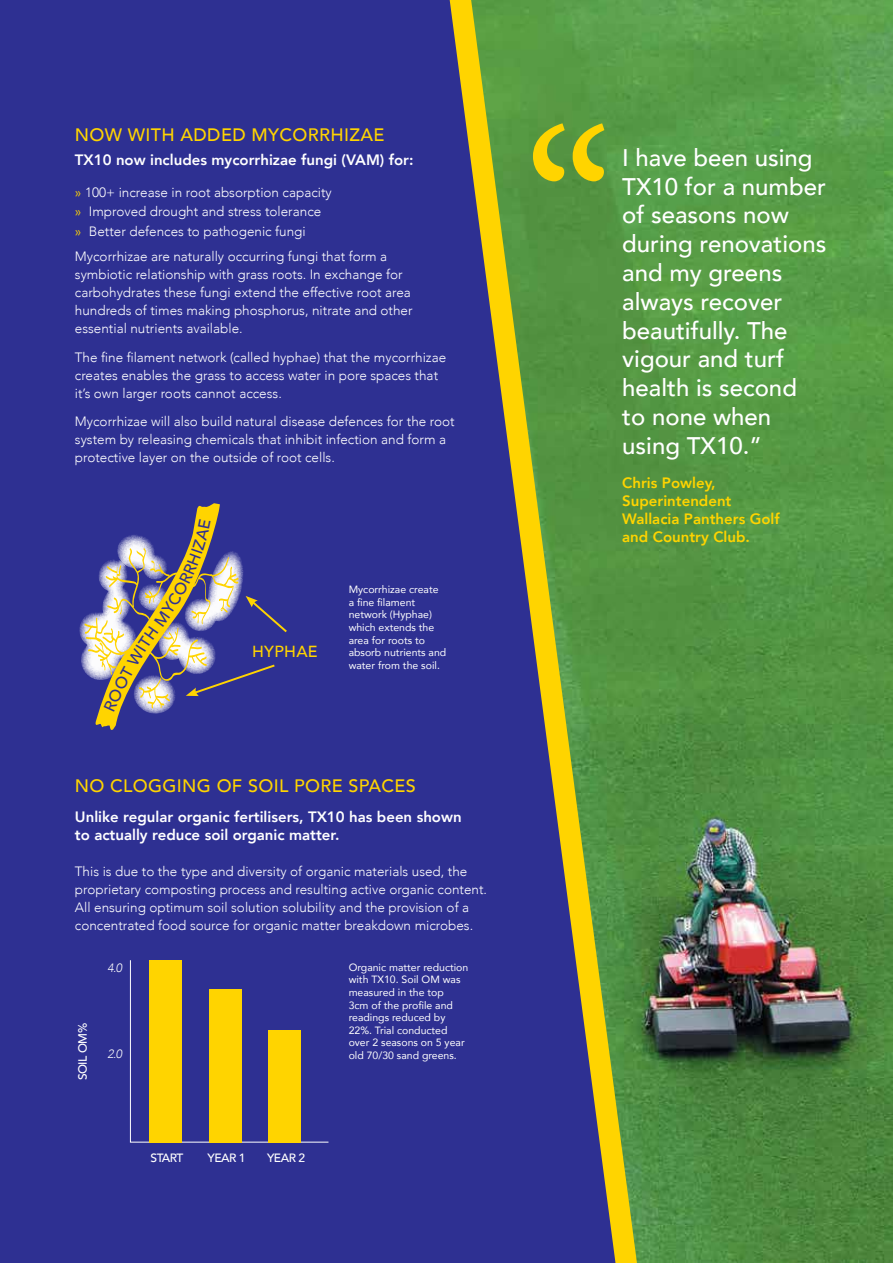
<style>
.page{position:relative;width:893px;height:1263px;background:#2e3092}
.page>*{position:absolute;margin:0;border:0;box-sizing:border-box;transform-origin:0 0}
.t1{font:500 24px/28.8px "Avenir";color:#fff}
.t2{font:500 18px "Avenir";letter-spacing:.02em;color:#ffd400}
.t3{font:500 16.05px "Avenir";color:#ffd400}
.t4{font:800 15px/18px "Avenir";color:#fff}
.t5{font:800 15px/18px "Avenir";color:#ffd400}
.t6{font:300 13.5px/18px "Avenir";color:#fff}
.t7{font:500 12px "Avenir";letter-spacing:-.04em;color:#fff}
.t8{font:italic 300 12px "Avenir";color:#fff}
.t9{font:10.5px/12.6px "Avenir";color:#fff}
.s1{font-weight:400;color:#ffd400}
</style>
<div class="page">
<img style="left:637px;top:0;width:256px;height:1263px">
<svg style="left:450px;top:0;width:187px;height:1263px"></svg>
<svg style="left:130px;top:960px;width:199px;height:183px"></svg>
<div style="left:150px;top:960px;width:32px;height:182px;background:#ffd400"></div>
<div style="left:209px;top:989px;width:32px;height:153px;background:#ffd400"></div>
<div style="left:269px;top:1030px;width:32px;height:112px;background:#ffd400"></div>
<svg style="left:533px;top:123px;width:71px;height:58px;background:#a1b123"></svg>
<svg style="left:79px;top:503px;width:208px;height:227px"></svg>
<h2 class="t2" style="left:75px;top:119px;width:66px">Now wit</h2>
<h2 class="t2" style="left:162px;top:119px;width:33px">h added</h2>
<h2 class="t2" style="left:251px;top:119px;width:122px">Mycorrhizae</h2>
<p class="t4" style="left:75px;top:151px;width:340px">TX10 now includes mycorrhizae fungi (VAM) for:</p>
<p class="t6" style="left:75px;top:182px;width:258px;line-height:19.5px"><span class="s1">»</span> 100+ increase in root absorption capacity <span class="s1">»</span> Improved drought and stress tolerance<br><span class="s1">»</span> Better defences to pathogenic fungi</p>
<p class="t6" style="left:75px;top:248px;width:339px">Mycorrhizae are naturally occurring fungi that form a symbiotic relationship with grass roots. In exchange for carbohydrates these fungi extend the effective root area hundreds of times making phosphorus, nitrate and other essential nutrients available.</p>
<p class="t6" style="left:75px;top:348px;width:373px">The fine filament network (called hyphae) that the mycorrhizae creates enables the grass to access water in pore spaces that it’s own larger roots cannot access.</p>
<p class="t6" style="left:75px;top:413px;width:381px">Mycorrhizae will also build natural disease defences for the root system by releasing chemicals that inhibit infection and form a protective layer on the outside of root cells.</p>
<p class="t3" style="left:252px;top:638px;width:67px">HYPHAE</p>
<p class="t9" style="left:349px;top:583px;width:99px">Mycorrhizae create a fine filament network (Hyphae) which extends the area for roots to absorb nutrients and water from the soil.</p>
<h2 class="t2" style="left:75px;top:770px;width:49px">No clogging</h2>
<h2 class="t2" style="left:217px;top:770px;width:53px">of soil</h2>
<h2 class="t2" style="left:294px;top:770px;width:77px">pore space</h2>
<h2 class="t2" style="left:406px;top:770px;width:12px">s</h2>
<p class="t4" style="left:75px;top:808px;width:388px">Unlike regular organic fertilisers, TX10 has been shown to actually reduce soil organic matter.</p>
<p class="t6" style="left:75px;top:862px;width:414px">This is due to the type and diversity of organic materials used, the proprietary composting process and resulting active organic content.<br>All ensuring optimum soil solution solubility and the provision of a concentrated food source for organic matter breakdown microbes.</p>
<p class="t7" style="left:72px;top:1080px;width:59px;rotate:-90deg">SOIL OM%</p>
<p class="t8" style="left:107px;top:961px;width:16px">4.0</p>
<p class="t8" style="left:107px;top:1047px;width:16px">2.0</p>
<p class="t7" style="left:150px;top:1148px;width:34px">START</p>
<p class="t7" style="left:207px;top:1148px;width:40px">YEAR 1</p>
<p class="t7" style="left:267px;top:1148px;width:40px">YEAR 2</p>
<p class="t9" style="left:349px;top:960px;width:121px">Organic matter reduction with TX10. Soil OM was measured in the top<br>3cm of the profile and readings reduced by<br>22%. Trial conducted over 2 seasons on 5 year old 70/30 sand greens.</p>
<h1 class="t1" style="left:622px;top:142px;width:206px">I have been using<br>TX10 for a number of seasons now during renovations and my greens always recover beautifully. The vigour and turf health is second<br>to none when using TX10.”</h1>
<p class="t5" style="left:622px;top:474px;width:159px">Chris Powley,<br>Superintendent<br>Wallacia Panthers Golf and Country Club.</p>
</div>
